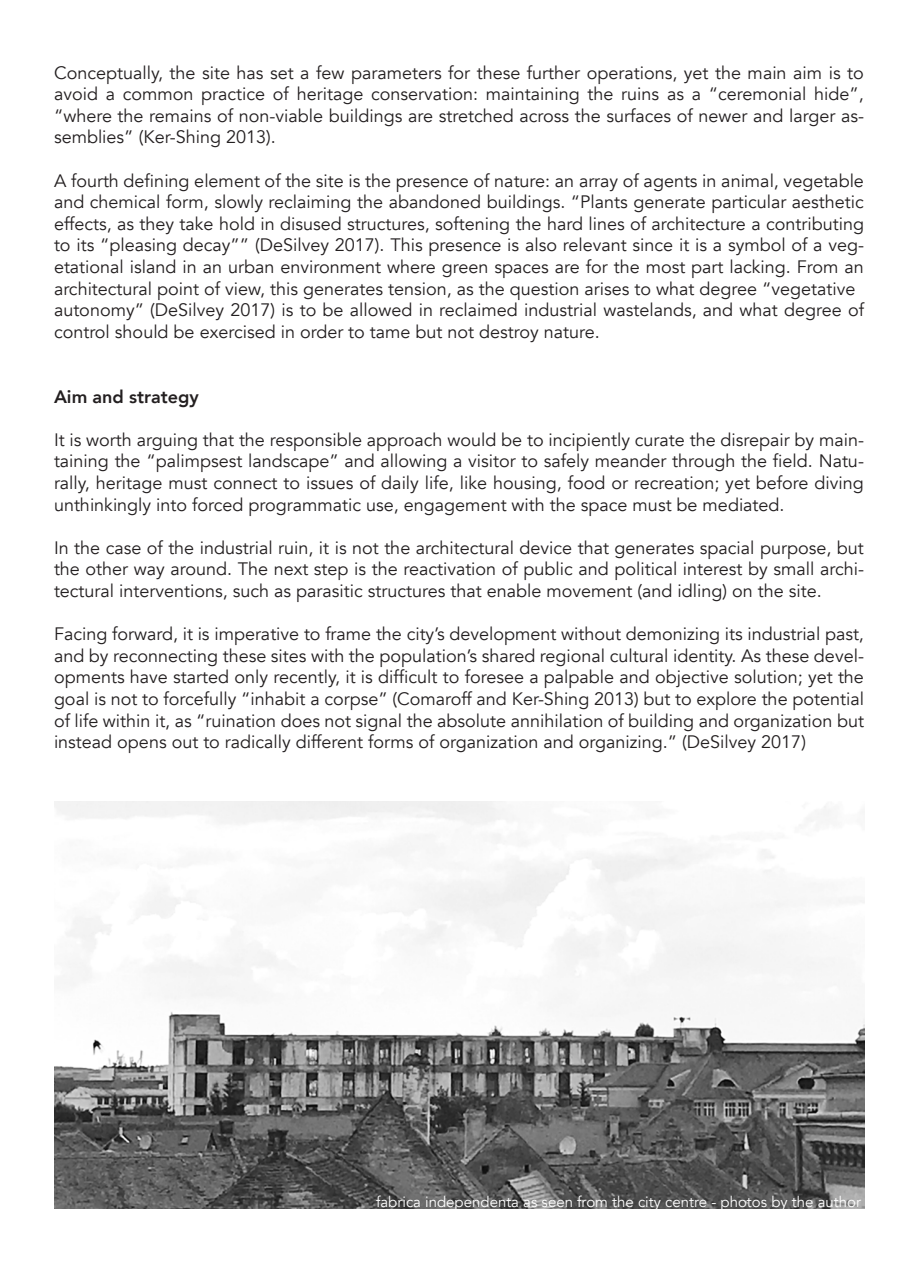
<style>
.page{position:relative;width:918px;height:1263px;background:#fff}
.page>*{position:absolute;margin:0;border:0;box-sizing:border-box;transform-origin:0 0}
.t1{font:18px/21.6px "Avenir";color:#231f20;text-align:justify}
.t2{font:800 18px "Avenir";color:#231f20}
.t3{font:15px "Avenir";color:#fff}
</style>
<div class="page">
<img style="left:54px;top:801px;width:810px;height:408px">
<p class="t1" style="left:54px;top:62px;width:811px">Conceptually, the site has set a few parameters for these further operations, yet the main aim is to avoid a common practice of heritage conservation: maintaining the ruins as a “ceremonial hide”, “where the remains of non-viable buildings are stretched across the surfaces of newer and larger as&shy;semblies” (Ker-Shing 2013).</p>
<p class="t1" style="left:54px;top:170px;width:812px">A fourth defining element of the site is the presence of nature: an array of agents in animal, vegetable and chemical form, slowly reclaiming the abandoned buildings. “Plants generate particular aesthetic effects, as they take hold in disused structures, softening the hard lines of architecture a contributing to its “pleasing decay”” (DeSilvey 2017). This presence is also relevant since it is a symbol of a veg&shy;etational island in an urban environment where green spaces are for the most part lacking. From an architectural point of view, this generates tension, as the question arises to what degree “vegetative</p>
<p class="t1" style="left:54px;top:300px;width:812px">autonomy” (DeSilvey 2017) is to be allowed in reclaimed industrial wastelands, and what degree of control should be exercised in order to tame but not destroy nature.</p>
<p class="t2" style="left:54px;top:382px;width:147px">Aim and strategy</p>
<p class="t1" style="left:54px;top:429px;width:812px">It is worth arguing that the responsible approach would be to incipiently curate the disrepair by main&shy;taining the “palimpsest landscape” and allowing a visitor to safely meander through the field. Natu&shy;rally, heritage must connect to issues of daily life, like housing, food or recreation; yet before diving unthinkingly into forced programmatic use, engagement with the space must be mediated.</p>
<p class="t1" style="left:54px;top:537px;width:811px">In the case of the industrial ruin, it is not the architectural device that generates spacial purpose, but the other way around. The next step is the reactivation of public and political interest by small archi&shy;tectural interventions, such as parasitic structures that enable movement (and idling) on the site.</p>
<p class="t1" style="left:54px;top:624px;width:812px">Facing forward, it is imperative to frame the city’s development without demonizing its industrial past, and by reconnecting these sites with the population’s shared regional cultural identity. As these devel&shy;opments have started only recently, it is difficult to foresee a palpable and objective solution; yet the goal is not to forcefully “inhabit a corpse” (Comaroff and Ker-Shing 2013) but to explore the potential of life within it, as “ruination does not signal the absolute annihilation of building and organization but instead opens out to radically different forms of organization and organizing.” (DeSilvey 2017)</p>
<p class="t3" style="left:376px;top:1193px;width:487px">fabrica independenta as seen from the city centre - photos by the author</p>
</div>
